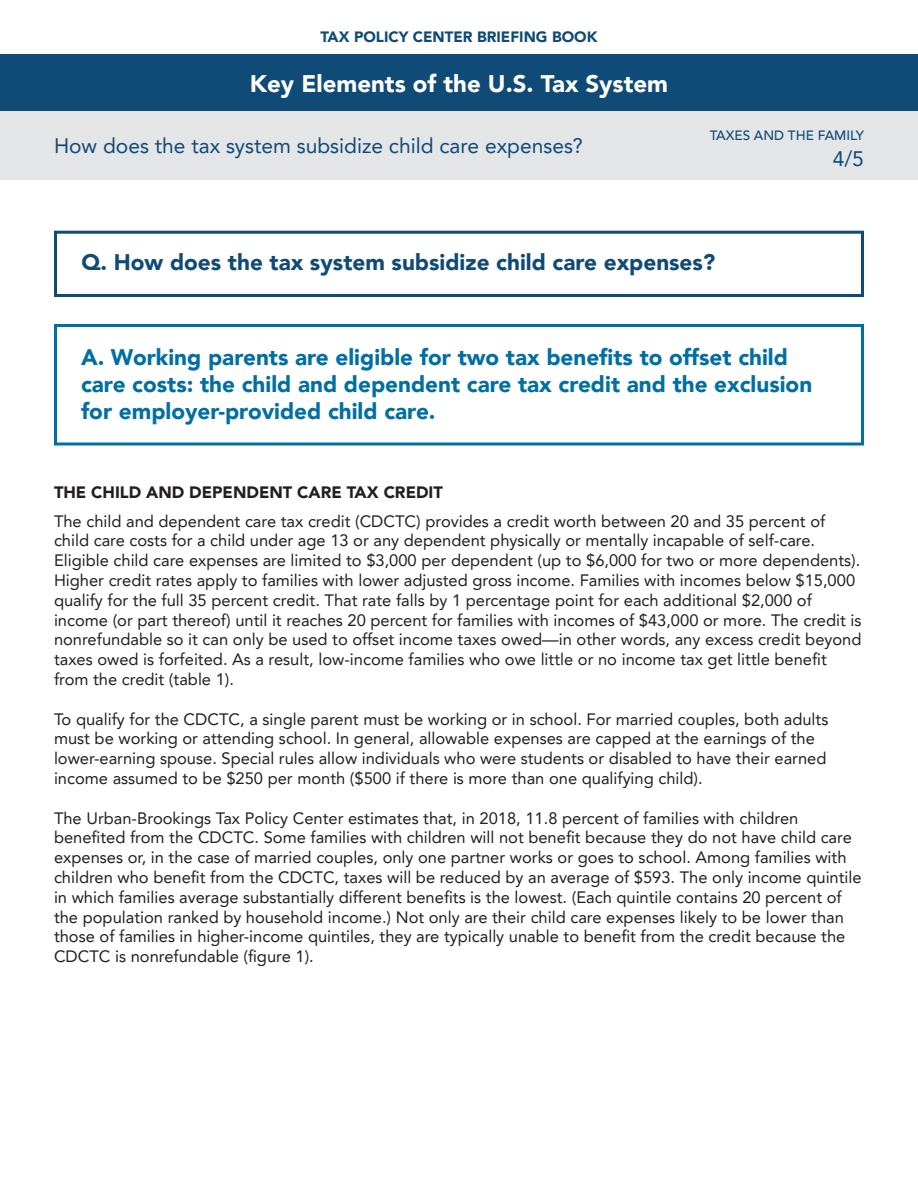
<style>
.page{position:relative;width:918px;height:1188px;background:#fff}
.page>*{position:absolute;margin:0;border:0;box-sizing:border-box;transform-origin:0 0}
.t1{font:900 24px "Avenir LT Pro";color:#fff}
.t2{font:900 22.5px/27px "Avenir LT Pro";color:#006fa3}
.t3{font:900 22.5px "Avenir LT Pro";color:#0f4b76}
.t4{font:21px "Avenir LT Pro";color:#0f4b76}
.t5{font:16.5px/19.8px "Avenir LT Pro";color:#231f20}
.t6{font:900 16.5px "Avenir LT Pro";color:#231f20}
.t7{font:900 15px "Avenir LT Pro";color:#0f4b76}
.t8{font:500 13.5px "Avenir LT Pro";color:#0f4b76}
</style>
<div class="page">
<div style="left:0;top:54px;width:918px;height:58px;background:#0f4b76"></div>
<div style="left:0;top:112px;width:918px;height:68px;background:#e4e5e7"></div>
<div style="left:54px;top:231px;width:810px;height:66px;border:3px solid #0f4b76"></div>
<div style="left:54px;top:324px;width:810px;height:122px;border:3px solid #006fa3"></div>
<p class="t7" style="left:320px;top:28px;width:279px">TAX POLICY CENTER BRIEFING BOOK</p>
<p class="t1" style="left:250px;top:69px;width:420px">Key Elements of the U.S. Tax System</p>
<p class="t4" style="left:54px;top:133px;width:531px">How does the tax system subsidize child care expenses?</p>
<p class="t8" style="left:710px;top:127px;width:156px">TAXES AND THE FAMILY</p>
<p class="t4" style="left:833px;top:146px;width:33px">4/5</p>
<p class="t3" style="left:81px;top:249px;width:636px">Q. How does the tax system subsidize child care expenses?</p>
<p class="t2" style="left:81px;top:343px;width:733px">A. Working parents are eligible for two tax benefits to offset child care costs: the child and dependent care tax credit and the exclusion for employer-provided child care.</p>
<p class="t6" style="left:54px;top:483px;width:390px">THE CHILD AND DEPENDENT CARE TAX CREDIT</p>
<p class="t5" style="left:54px;top:511px;width:809px">The child and dependent care tax credit (CDCTC) provides a credit worth between 20 and 35 percent of child care costs for a child under age 13 or any dependent physically or mentally incapable of self-care.<br>Eligible child care expenses are limited to $3,000 per dependent (up to $6,000 for two or more dependents).<br>Higher credit rates apply to families with lower adjusted gross income. Families with incomes below $15,000 qualify for the full 35 percent credit. That rate falls by 1 percentage point for each additional $2,000 of income (or part thereof) until it reaches 20 percent for families with incomes of $43,000 or more. The credit is nonrefundable so it can only be used to offset income taxes owed—in other words, any excess credit beyond taxes owed is forfeited. As a result, low-income families who owe little or no income tax get little benefit from the credit (table 1).</p>
<p class="t5" style="left:54px;top:709px;width:776px">To qualify for the CDCTC, a single parent must be working or in school. For married couples, both adults must be working or attending school. In general, allowable expenses are capped at the earnings of the lower-earning spouse. Special rules allow individuals who were students or disabled to have their earned income assumed to be $250 per month ($500 if there is more than one qualifying child).</p>
<p class="t5" style="left:54px;top:808px;width:809px">The Urban-Brookings Tax Policy Center estimates that, in 2018, 11.8 percent of families with children benefited from the CDCTC. Some families with children will not benefit because they do not have child care expenses or, in the case of married couples, only one partner works or goes to school. Among families with children who benefit from the CDCTC, taxes will be reduced by an average of $593. The only income quintile in which families average substantially different benefits is the lowest. (Each quintile contains 20 percent of the population ranked by household income.) Not only are their child care expenses likely to be lower than those of families in higher-income quintiles, they are typically unable to benefit from the credit because the CDCTC is nonrefundable (figure 1).</p>
</div>
